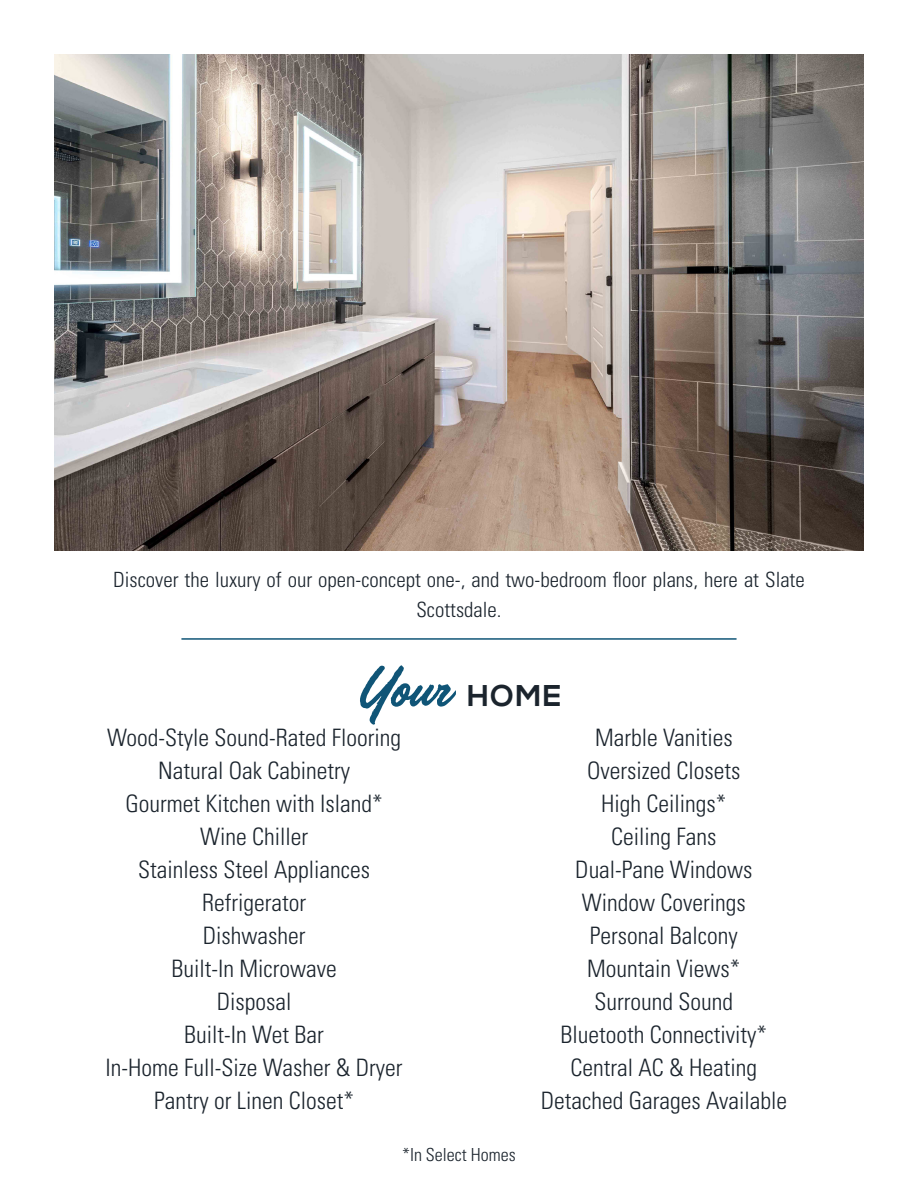
<style>
.page{position:relative;width:918px;height:1188px;background:#fff}
.page>*{position:absolute;margin:0;border:0;box-sizing:border-box;transform-origin:0 0}
.t1{font:66.6px "Handelson One";color:#105577}
.t2{font:700 30px "Nexa";color:#1b242d}
.t3{font:300 condensed 24px "Univers LT Std";color:#1b242d}
.t4{font:300 condensed 21px/30px "Univers LT Std";color:#1b242d;text-align:center}
.t5{font:300 condensed 18px "Univers LT Std";color:#1b242d}
</style>
<div class="page">
<img style="left:54px;top:54px;width:810px;height:497px">
<hr style="left:181px;top:638px;width:556px;height:2px;background:#105577">
<p class="t4" style="left:113px;top:564px;width:693px">Discover the luxury of our open-concept one-, and two-bedroom floor plans, here at Slate<br>Scottsdale.</p>
<p class="t1" style="left:356px;top:651px;width:93px">Your</p>
<p class="t3" style="left:107px;top:724px;width:296px">Wood-Style Sound-Rated Flooring</p>
<p class="t3" style="left:158px;top:757px;width:193px">Natural Oak Cabinetry</p>
<p class="t3" style="left:125px;top:790px;width:259px">Gourmet Kitchen with Island*</p>
<p class="t3" style="left:200px;top:823px;width:109px">Wine Chiller</p>
<p class="t3" style="left:138px;top:856px;width:233px">Stainless Steel Appliances</p>
<p class="t3" style="left:202px;top:889px;width:105px">Refrigerator</p>
<p class="t3" style="left:203px;top:922px;width:104px">Dishwasher</p>
<p class="t3" style="left:171px;top:955px;width:167px">Built-In Microwave</p>
<p class="t3" style="left:217px;top:988px;width:76px">Disposal</p>
<p class="t3" style="left:184px;top:1021px;width:141px">Built-In Wet Bar</p>
<p class="t3" style="left:106px;top:1054px;width:298px">In-Home Full-Size Washer &amp; Dryer</p>
<p class="t3" style="left:154px;top:1087px;width:201px">Pantry or Linen Closet*</p>
<p class="t2" style="left:467px;top:679px;width:96px">HOME</p>
<p class="t3" style="left:595px;top:724px;width:139px">Marble Vanities</p>
<p class="t3" style="left:587px;top:757px;width:155px">Oversized Closets</p>
<p class="t3" style="left:601px;top:790px;width:127px">High Ceilings*</p>
<p class="t3" style="left:611px;top:823px;width:107px">Ceiling Fans</p>
<p class="t3" style="left:575px;top:856px;width:179px">Dual-Pane Windows</p>
<p class="t3" style="left:582px;top:889px;width:165px">Window Coverings</p>
<p class="t3" style="left:590px;top:922px;width:149px">Personal Balcony</p>
<p class="t3" style="left:587px;top:955px;width:155px">Mountain Views*</p>
<p class="t3" style="left:595px;top:988px;width:140px">Surround Sound</p>
<p class="t3" style="left:561px;top:1021px;width:208px">Bluetooth Connectivity*</p>
<p class="t3" style="left:571px;top:1054px;width:188px">Central AC &amp; Heating</p>
<p class="t3" style="left:541px;top:1087px;width:248px">Detached Garages Available</p>
<p class="t5" style="left:402px;top:1144px;width:115px">*In Select Homes</p>
</div>
